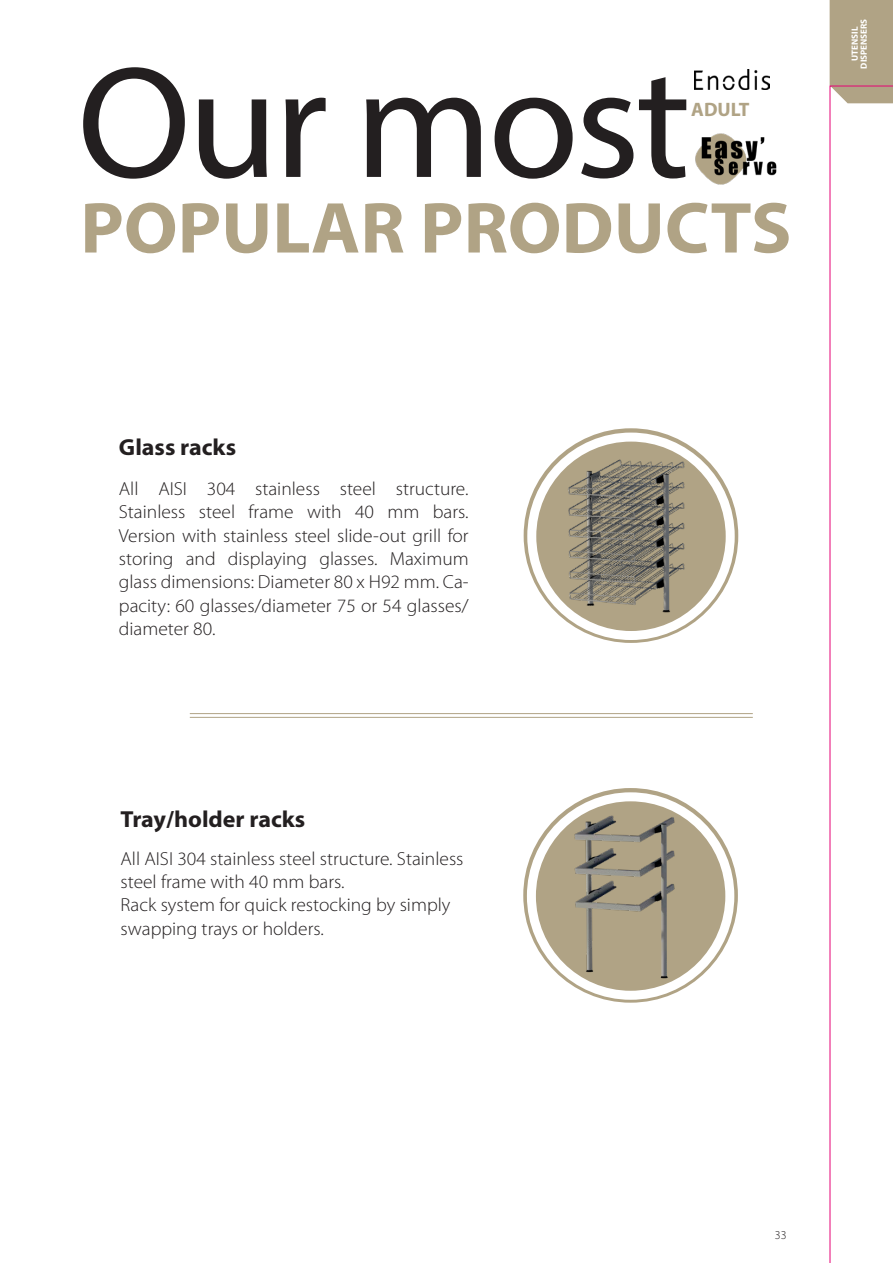
<style>
.page{position:relative;width:893px;height:1263px;background:#fff}
.page>*{position:absolute;margin:0;border:0;box-sizing:border-box;transform-origin:0 0}
.t1{font:160.05px "Myriad Pro";letter-spacing:-.025em;color:#231f20}
.t2{font:700 72.75px "Myriad Pro";color:#b0a385}
.Prix_tableau{font:700 23.25px "Myriad Pro";color:#231f20}
.t3{font:700 19.5px "Myriad Pro";color:#b0a385}
.Prix_tableau-2{font:300 18.9px/23.4px "Myriad Pro";color:#231f20}
.t4{font:300 12px "Myriad Pro";color:#231f20}
.t5{font:700 9px/9px "Myriad Pro";color:#fff;text-align:center}
</style>
<div class="page">
<img style="left:695px;top:70px;width:75px;height:19px">
<img style="left:695px;top:133px;width:82px;height:52px">
<hr style="left:190px;top:717px;width:563px;height:1px;background:#b0a385">
<hr style="left:190px;top:713px;width:563px;height:1px;background:#b0a385">
<svg style="left:523px;top:788px;width:215px;height:215px;fill:#b0a385"></svg>
<img style="left:571px;top:812px;width:109px;height:167px">
<div style="left:527px;top:792px;width:207px;height:208px;border:9px solid #fff;border-radius:50%"></div>
<svg style="left:524px;top:428px;width:214px;height:215px;fill:#b0a385"></svg>
<img style="left:564px;top:453px;width:124px;height:162px">
<div style="left:527px;top:433px;width:208px;height:207px;border:9px solid #fff;border-radius:50%"></div>
<div style="left:830px;top:0;width:63px;height:86px;background:#b0a385"></div>
<svg style="left:830px;top:86px;width:63px;height:1177px"></svg>
<h1 class="t1" style="left:77px;top:25px;width:615px">Our most</h1>
<p class="t3" style="left:691px;top:97px;width:60px">ADULT</p>
<h2 class="t2" style="left:80px;top:181px;width:713px">POPULAR PRODUCTS</h2>
<p class="t5" style="left:850px;top:69px;width:51px;rotate:-90deg">UTENSIL<br>DISPENSERS</p>
<p class="Prix_tableau" style="left:119px;top:432px;width:119px">Glass racks</p>
<p class="Prix_tableau-2" style="left:119px;top:477px;width:351px;text-align:justify">All AISI 304 stainless steel structure.<br>Stainless steel frame with 40 mm bars.<br>Version with stainless steel slide-out grill for storing and displaying glasses. Maximum glass dimensions: Diameter 80 x H92 mm. Ca&shy;pacity: 60 glasses/diameter 75 or 54 glasses/ diameter 80.</p>
<p class="Prix_tableau" style="left:120px;top:804px;width:186px">Tray/holder racks</p>
<p class="Prix_tableau-2" style="left:120px;top:847px;width:345px">All AISI 304 stainless steel structure. Stainless steel frame with 40 mm bars.<br>Rack system for quick restocking by simply swapping trays or holders.</p>
<p class="t4" style="left:775px;top:1228px;width:13px">33</p>
</div>
